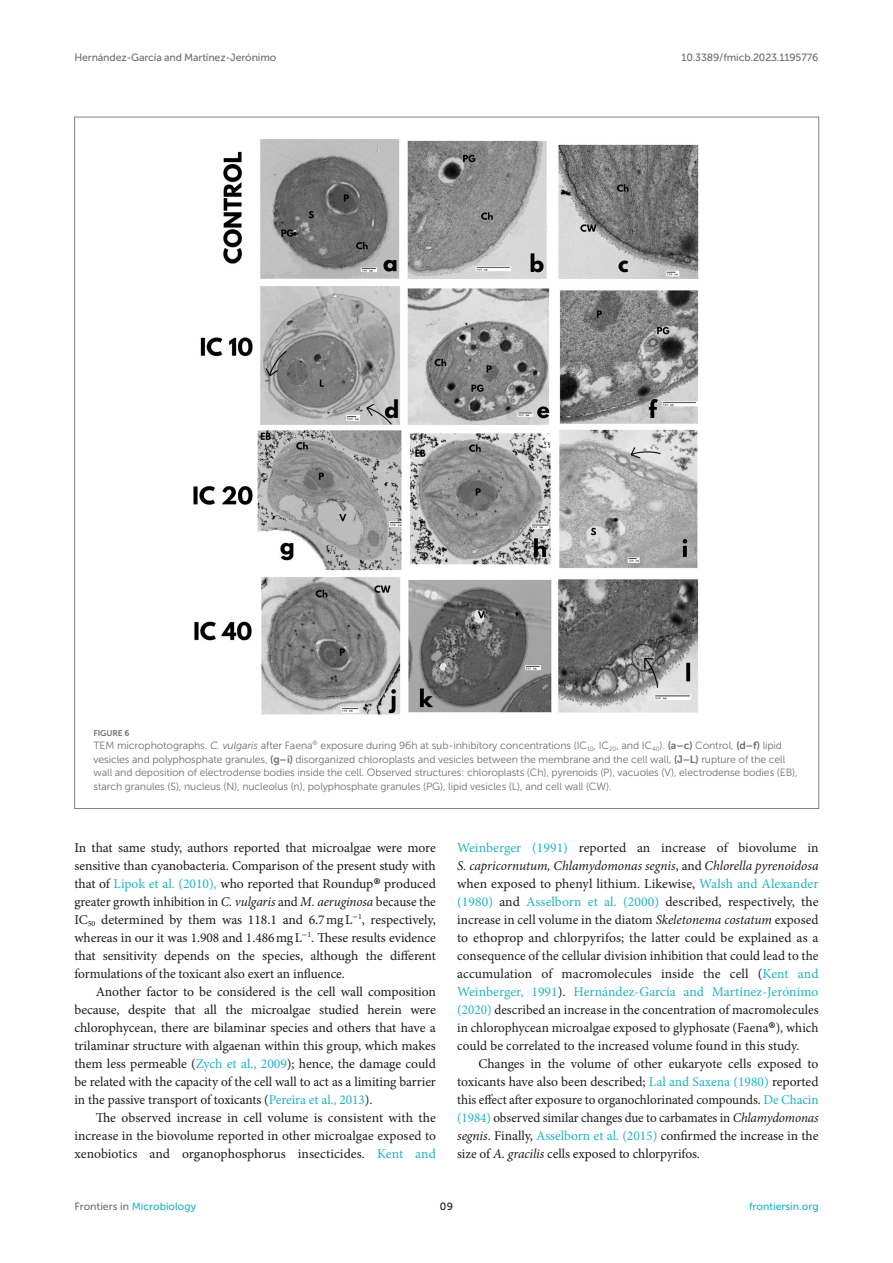
<style>
.page{position:relative;width:893px;height:1263px;background:#fff}
.page>*{position:absolute;margin:0;border:0;box-sizing:border-box;transform-origin:0 0}
.TEXT{font:13.5px/18px "Minion Pro";letter-spacing:-.005em;color:#1b1c1b;text-align:justify}
.FIG_LEG{font:10.5px/13.5px "Museo Sans 300";letter-spacing:-.01em;color:#706f70}
.t1{font:10.5px "Museo Sans 500";letter-spacing:-.015em;color:#706f70}
.t2{font:10.5px "Museo Sans 500";color:#1db5c3}
.t3{font:10.5px "Museo Sans 500";color:#1b1c1b}
.FIG_HD{font:8.25px "Museo Sans 700";letter-spacing:-.01em;color:#706f70}
.s1{font-style:italic}
.s2{font-family:"Museo Sans 700"}
.s3{color:#1db5c3}
.s4{font-size:22.5px;color:#000}
.s5{color:#706f70}
</style>
<div class="page">
<img style="left:193px;top:139px;width:506px;height:576px">
<p class="t1" style="left:74px;top:51px;width:203px">Hernández-García and Martínez-Jerónimo</p>
<p class="t1" style="left:681px;top:51px;width:139px">10.3389/fmicb.2023.1195776</p>
<p class="FIG_HD" style="left:94px;top:728px;width:37px">FIGURE 6</p>
<p class="FIG_LEG" style="left:94px;top:739px;width:706px">TEM microphotographs. <span class="s1">C. vulgaris</span> after Faena<sup>®</sup> exposure during 96 h at sub-inhibitory concentrations (IC<sub>10</sub>, IC<sub>20</sub>, and IC<sub>40</sub>). <span class="s2">(a–c)</span> Control, <span class="s2">(d–f)</span> lipid vesicles and polyphosphate granules, <span class="s2">(g–i)</span> disorganized chloroplasts and vesicles between the membrane and the cell wall, <span class="s2">(J–L)</span> rupture of the cell wall and deposition of electrodense bodies inside the cell. Observed structures: chloroplasts (Ch), pyrenoids (P), vacuoles (V), electrodense bodies (EB), starch granules (S), nucleus (N), nucleolus (n), polyphosphate granules (PG), lipid vesicles (L), and cell wall (CW).</p>
<p class="TEXT" style="left:74px;top:839px;width:363px">In that same study, authors reported that microalgae were more sensitive than cyanobacteria. Comparison of the present study with that of <span class="s3">Lipok et al. (2010),</span> who reported that Roundup<span class="s4">®</span> produced greater growth inhibition in <span class="s1">C. vulgaris</span> and <span class="s1">M. aeruginosa</span> because the IC<sub>50</sub> determined by them was 118.1 and 6.7mgL<sup>−</sup><sup>1</sup>, respectively, whereas in our it was 1.908 and 1.486mgL<sup>−</sup><sup>1</sup>. These results evidence that sensitivity depends on the species, although the different formulations of the toxicant also exert an influence.</p>
<p class="TEXT" style="left:74px;top:983px;width:363px;text-indent:21px">Another factor to be considered is the cell wall composition because, despite that all the microalgae studied herein were chlorophycean, there are bilaminar species and others that have a trilaminar structure with algaenan within this group, which makes them less permeable (<span class="s3">Zych et al., 2009</span>); hence, the damage could be related with the capacity of the cell wall to act as a limiting barrier in the passive transport of toxicants (<span class="s3">Pereira et al., 2013</span>).</p>
<p class="TEXT" style="left:74px;top:1109px;width:363px;text-indent:21px">The observed increase in cell volume is consistent with the increase in the biovolume reported in other microalgae exposed to xenobiotics and organophosphorus insecticides. <span class="s3">Kent and</span></p>
<p class="TEXT" style="left:457px;top:839px;width:363px"><span class="s3">Weinberger (1991)</span> reported an increase of biovolume in <span class="s1">S. capricornutum, Chlamydomonas segnis</span>, and <span class="s1">Chlorella pyrenoidosa </span>when exposed to phenyl lithium. Likewise, <span class="s3">Walsh and Alexander (1980)</span> and <span class="s3">Asselborn et al. (2000)</span> described, respectively, the increase in cell volume in the diatom <span class="s1">Skeletonema costatum</span> exposed to ethoprop and chlorpyrifos; the latter could be explained as a consequence of the cellular division inhibition that could lead to the accumulation of macromolecules inside the cell (<span class="s3">Kent and Weinberger, 1991</span>). <span class="s3">Hernández-García and Martínez-Jerónimo (2020)</span> described an increase in the concentration of macromolecules in chlorophycean microalgae exposed to glyphosate (Faena<span class="s4">®</span>), which could be correlated to the increased volume found in this study.</p>
<p class="TEXT" style="left:457px;top:1055px;width:363px;text-indent:21px">Changes in the volume of other eukaryote cells exposed to toxicants have also been described; <span class="s3">Lal and Saxena (1980)</span> reported this effect after exposure to organochlorinated compounds. <span class="s3">De Chacin (1984)</span> observed similar changes due to carbamates in <span class="s1">Chlamydomonas segnis</span>. Finally, <span class="s3">Asselborn et al. (2015)</span> confirmed the increase in the size of <span class="s1">A. gracilis</span> cells exposed to chlorpyrifos.</p>
<p class="t2" style="left:74px;top:1200px;width:123px"><span class="s5">Frontiers in</span> Microbiology</p>
<p class="t3" style="left:440px;top:1200px;width:15px">09</p>
<p class="t2" style="left:749px;top:1200px;width:71px">frontiersin.org</p>
</div>
